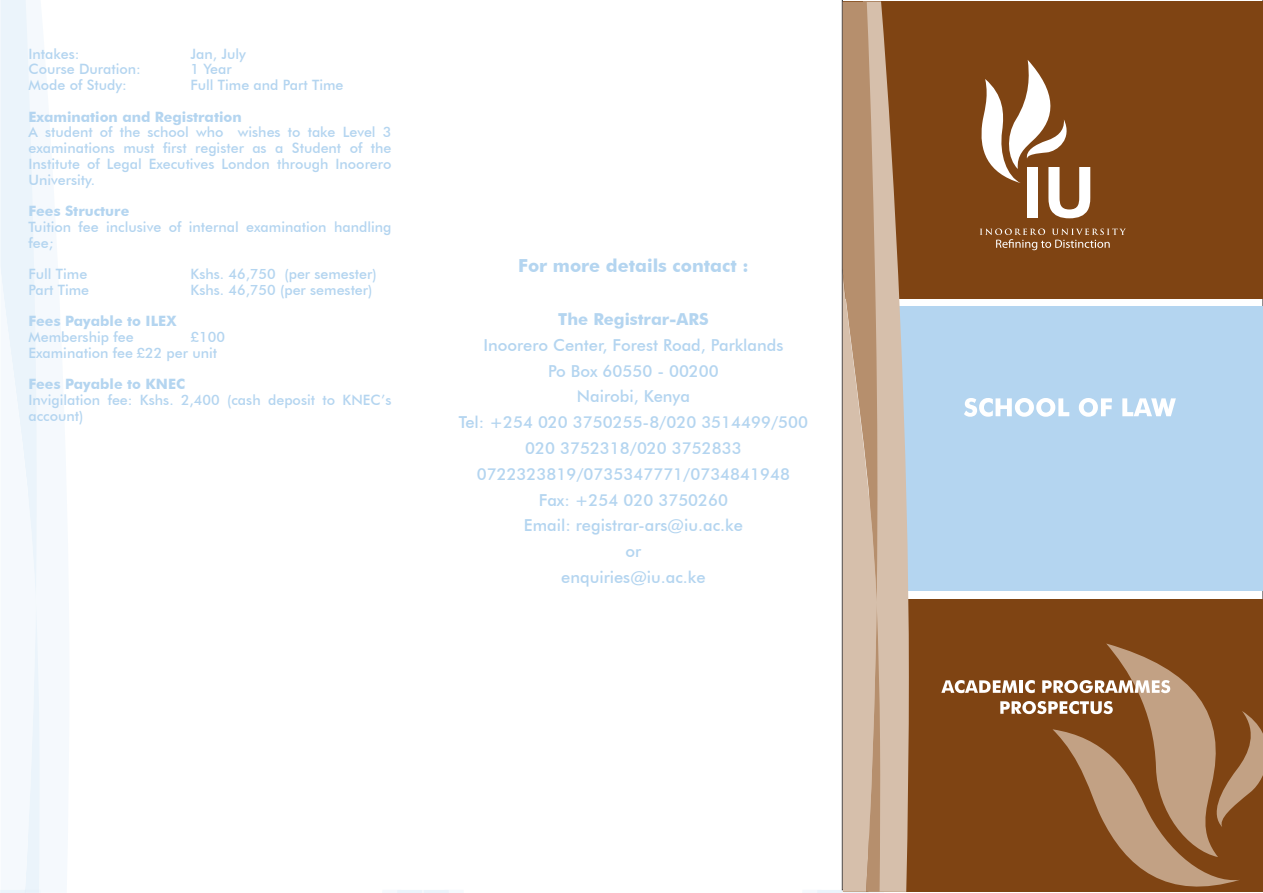
<style>
.page{position:relative;width:1263px;height:893px;background:#fff}
.page>*{position:absolute;margin:0;border:0;box-sizing:border-box;transform-origin:0 0}
.t1{font:700 18px "Futura BT";color:#b4d5f0}
.t2{font:500 16.5px/25.8px "Futura BT";color:#b4d5f0;text-align:center}
.t3{font:700 16.5px "Futura BT";color:#b4d5f0}
.t4{font:500 14.25px/15.8px "Futura BT";color:#b4d5f0}
.t5{font:700 14.25px "Futura BT";color:#b4d5f0}
</style>
<div class="page">
<svg style="left:397px;top:890px;width:52px;height:3px"></svg>
<svg style="left:0;top:0;width:41px;height:893px"></svg>
<div style="left:879px;top:307px;width:384px;height:284px;background:#b4d5f0"></div>
<svg style="left:964px;top:398px;width:105px;height:19px"></svg>
<svg style="left:1079px;top:398px;width:33px;height:19px"></svg>
<svg style="left:1122px;top:398px;width:54px;height:18px"></svg>
<div style="left:843px;top:600px;width:420px;height:292px;background:#7f4413"></div>
<div style="left:843px;top:1px;width:420px;height:297px;background:#7f4413"></div>
<svg style="left:817px;top:1px;width:95px;height:892px"></svg>
<svg style="left:981px;top:60px;width:109px;height:158px"></svg>
<svg style="left:980px;top:228px;width:146px;height:22px"></svg>
<svg style="left:941px;top:643px;width:322px;height:244px"></svg>
<p class="t4" style="left:28px;top:46px;width:53px">Intakes:</p>
<p class="t4" style="left:190px;top:46px;width:57px">Jan, July</p>
<p class="t4" style="left:28px;top:61px;width:114px">Course Duration:</p>
<p class="t4" style="left:190px;top:61px;width:43px">1 Year</p>
<p class="t4" style="left:28px;top:77px;width:100px">Mode of Study:</p>
<p class="t4" style="left:190px;top:77px;width:154px">Full Time and Part Time</p>
<p class="t5" style="left:28px;top:108px;width:215px">Examination and Registration</p>
<p class="t4" style="left:28px;top:124px;width:364px;text-align:justify">A student of the school who wishes to take Level 3 examinations must first register as a Student of the Institute of Legal Executives London through Inoorero University.</p>
<p class="t5" style="left:28px;top:202px;width:102px">Fees Structure</p>
<p class="t4" style="left:28px;top:219px;width:364px">Tuition fee inclusive of internal examination handling fee;</p>
<p class="t4" style="left:28px;top:266px;width:60px">Full Time</p>
<p class="t4" style="left:190px;top:266px;width:188px">Kshs. 46,750 (per semester)</p>
<p class="t4" style="left:28px;top:282px;width:62px">Part Time</p>
<p class="t4" style="left:190px;top:282px;width:183px">Kshs. 46,750 (per semester)</p>
<p class="t5" style="left:28px;top:313px;width:149px">Fees Payable to ILEX</p>
<p class="t4" style="left:28px;top:329px;width:107px">Membership fee</p>
<p class="t4" style="left:28px;top:329px;width:198px;text-indent:162px">£100<br>Examination fee £22 per unit</p>
<p class="t5" style="left:28px;top:376px;width:158px">Fees Payable to KNEC</p>
<p class="t4" style="left:28px;top:392px;width:364px">Invigilation fee: Kshs. 2,400 (cash deposit to KNEC’s account)</p>
<p class="t1" style="left:518px;top:254px;width:232px">For more details contact :</p>
<p class="t3" style="left:558px;top:309px;width:152px">The Registrar-ARS</p>
<p class="t2" style="left:459px;top:332px;width:351px">Inoorero Center, Forest Road, Parklands<br>Po Box 60550 - 00200<br>Nairobi, Kenya<br>Tel: +254 020 3750255-8/020 3514499/500<br>020 3752318/020 3752833<br>0722323819/0735347771/0734841948<br>Fax: +254 020 3750260<br>Email: registrar-ars@iu.ac.ke<br>or<br>enquiries@iu.ac.ke</p>
</div>
